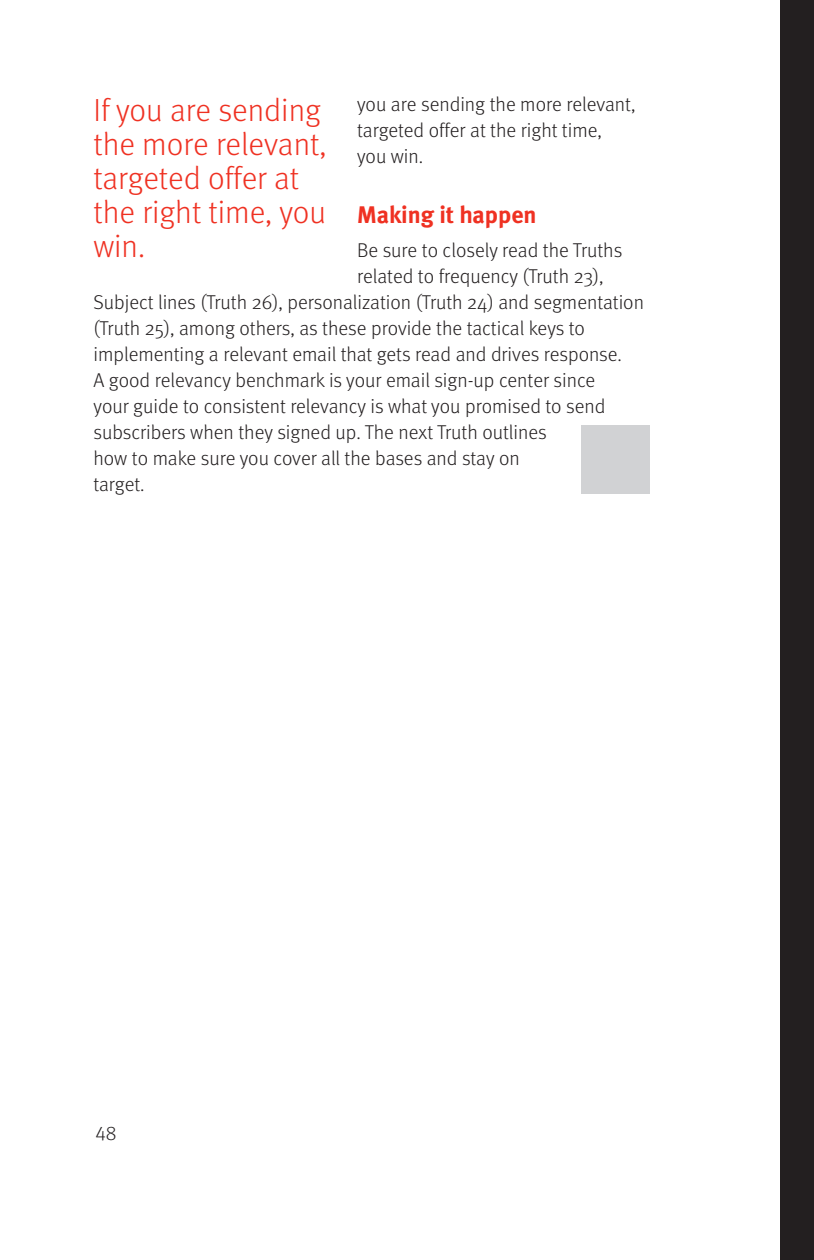
<style>
.page{position:relative;width:814px;height:1260px;background:#fff}
.page>*{position:absolute;margin:0;border:0;box-sizing:border-box;transform-origin:0 0}
.t1{font:300 32px/34px "Meta";color:#ef3122}
.t2{font:700 24px "Meta";color:#ef3122}
.t3{font:300 20px/26px "Meta";color:#231f20}
.t4{font:20px "Meta Light LF";color:#231f20}
</style>
<div class="page">
<div style="left:780px;top:0;width:34px;height:1260px;background:#231f20"></div>
<div style="left:581px;top:425px;width:68px;height:68px;background:#d1d2d4"></div>
<p class="t3" style="left:357px;top:93px;width:280px">you are sending the more relevant, targeted offer at the right time, you win.</p>
<p class="t2" style="left:357px;top:206px;width:181px">Making it happen</p>
<p class="t3" style="left:357px;top:239px;width:266px">Be sure to closely read the Truths</p>
<p class="t3" style="left:357px;top:265px;width:248px">related to frequency (Truth 23),</p>
<p class="t3" style="left:93px;top:291px;width:552px">Subject lines (Truth 26), personalization (Truth 24) and segmentation</p>
<p class="t3" style="left:93px;top:317px;width:493px">(Truth 25), among others, as these provide the tactical keys to</p>
<p class="t3" style="left:93px;top:343px;width:530px">implementing a relevant email that gets read and drives response.</p>
<p class="t3" style="left:93px;top:369px;width:503px">A good relevancy benchmark is your email sign-up center since</p>
<p class="t3" style="left:93px;top:395px;width:513px">your guide to consistent relevancy is what you promised to send</p>
<p class="t3" style="left:93px;top:421px;width:455px">subscribers when they signed up. The next Truth outlines</p>
<p class="t3" style="left:93px;top:447px;width:428px">how to make sure you cover all the bases and stay on</p>
<p class="t3" style="left:93px;top:473px;width:53px">target.</p>
<h1 class="t1" style="left:93px;top:95px;width:235px">If you are sending the more relevant, targeted offer at the right time, you win.</h1>
<p class="t4" style="left:95px;top:1126px;width:23px">48</p>
</div>
